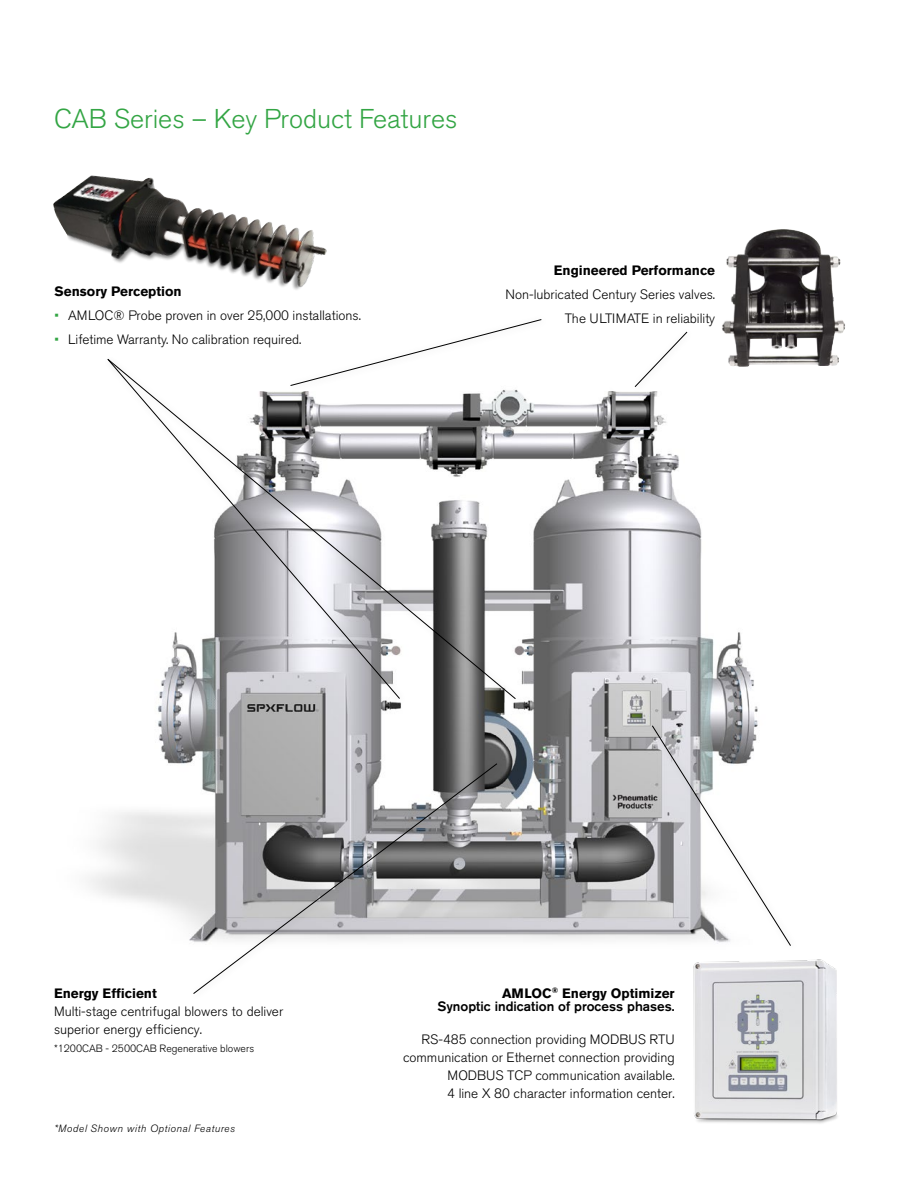
<style>
.page{position:relative;width:918px;height:1188px;background:#fff}
.page>*{position:absolute;margin:0;border:0;box-sizing:border-box;transform-origin:0 0}
.Body_Copy_Headline{font:300 27px "Akzidenz Grotesk BE";color:#33a544}
.Bullet_Copy{font:300 13.5px/18px "Akzidenz Grotesk BE";color:#000;text-align:right}
.Body_Copy_Sub-Headli{font:700 13.5px "Akzidenz Grotesk BE";color:#000}
.t1{font:500 13.5px "Akzidenz Grotesk BE";color:#000}
.Legal_Disclaimer{font:300 10.5px "Akzidenz Grotesk BE";color:#000}
.Tables-bold_data{font:italic 300 10.5px "Akzidenz Grotesk BE";letter-spacing:.05em;color:#000}
.s1{color:#33a544}
</style>
<div class="page">
<img style="left:88px;top:346px;width:751px;height:594px">
<img style="left:693px;top:918px;width:146px;height:206px">
<img style="left:726px;top:229px;width:55px;height:91px">
<img style="left:53px;top:175px;width:274px;height:115px">
<svg style="left:408px;top:394px;width:109px;height:306px"></svg>
<div style="left:102px;top:354px;width:306px;height:353px;background:#000;opacity:.22"></div>
<svg style="left:107px;top:358px;width:294px;height:342px"></svg>
<div style="left:647px;top:720px;width:152px;height:234px;background:#000;opacity:.22"></div>
<svg style="left:651px;top:725px;width:141px;height:222px"></svg>
<div style="left:285px;top:314px;width:264px;height:80px;background:#fff"></div>
<svg style="left:290px;top:319px;width:252px;height:67px"></svg>
<div style="left:629px;top:327px;width:66px;height:68px;background:#fff"></div>
<svg style="left:634px;top:331px;width:54px;height:56px"></svg>
<div style="left:188px;top:758px;width:317px;height:244px;background:#000;opacity:.22"></div>
<svg style="left:192px;top:763px;width:306px;height:232px"></svg>
<p class="Body_Copy_Headline" style="left:54px;top:104px;width:405px">CAB Series – Key Product Features</p>
<p class="Body_Copy_Sub-Headli" style="left:55px;top:284px;width:129px">Sensory Perception</p>
<p class="Bullet_Copy" style="left:55px;top:307px;width:308px"><span class="s1">•</span> AMLOC® Probe proven in over 25,000 installations.</p>
<p class="Bullet_Copy" style="left:55px;top:331px;width:248px"><span class="s1">•</span> Lifetime Warranty. No calibration required.</p>
<p class="Body_Copy_Sub-Headli" style="left:554px;top:262px;width:163px">Engineered Performance</p>
<p class="Bullet_Copy" style="left:505px;top:285px;width:211px">Non-lubricated Century Series valves.</p>
<p class="Bullet_Copy" style="left:565px;top:309px;width:152px">The ULTIMATE in reliability</p>
<p class="Body_Copy_Sub-Headli" style="left:54px;top:985px;width:104px">Energy Efficient</p>
<p class="Bullet_Copy" style="left:54px;top:1003px;width:231px;text-align:left">Multi-stage centrifugal blowers to deliver superior energy efficiency.</p>
<p class="Legal_Disclaimer" style="left:54px;top:1042px;width:202px">*1200CAB - 2500CAB Regenerative blowers</p>
<p class="Tables-bold_data" style="left:54px;top:1122px;width:182px">*Model Shown with Optional Features</p>
<p class="Body_Copy_Sub-Headli" style="left:502px;top:985px;width:174px">AMLOC<sup>®</sup> Energy Optimizer</p>
<p class="t1" style="left:437px;top:998px;width:239px">Synoptic indication of process phases.</p>
<p class="Bullet_Copy" style="left:403px;top:1031px;width:273px">RS-485 connection providing MODBUS RTU communication or Ethernet connection providing MODBUS TCP communication available.<br>4 line X 80 character information center.</p>
</div>
